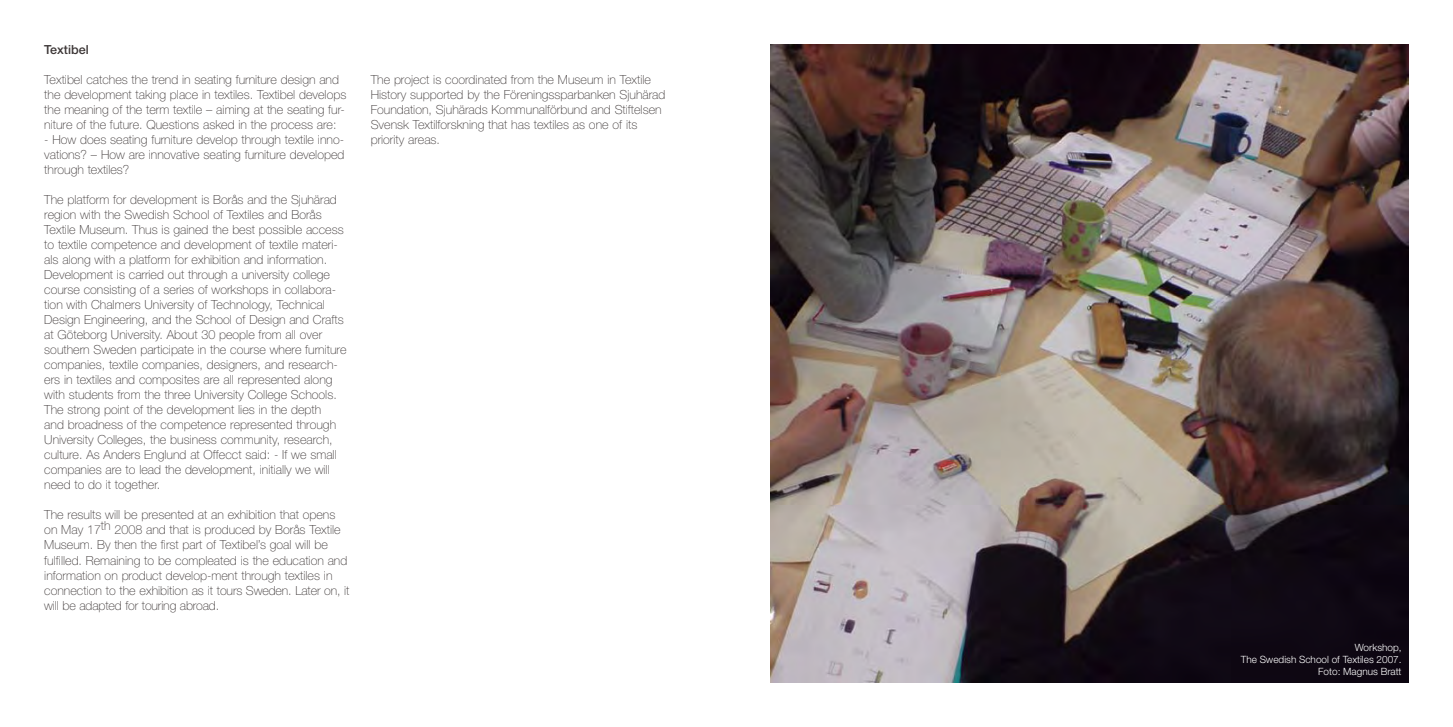
<style>
.page{position:relative;width:1453px;height:727px;background:#fff}
.page>*{position:absolute;margin:0;border:0;box-sizing:border-box;transform-origin:0 0}
.t1{font:100 12.5px/15px "Helvetica Neue";color:#3c3636}
.t2{font:500 12.5px "Helvetica Neue";color:#3c3636}
.t3{font:300 10px/12px "Helvetica Neue";color:#fff;text-align:right}
</style>
<div class="page">
<img style="left:771px;top:44px;width:637px;height:638px">
<p class="t2" style="left:44px;top:42px;width:46px">Textibel</p>
<p class="t1" style="left:44px;top:72px;width:304px">Textibel catches the trend in seating furniture design and the development taking place in textiles. Textibel develops the meaning of the term textile – aiming at the seating fur&shy;niture of the future. Questions asked in the process are:</p>
<p class="t1" style="left:44px;top:132px;width:302px;text-align:justify">- How does seating furniture develop through textile inno&shy;vations? – How are innovative seating furniture developed through textiles?</p>
<p class="t1" style="left:44px;top:192px;width:304px">The platform for development is Borås and the Sjuhärad region with the Swedish School of Textiles and Borås Textile Museum. Thus is gained the best possible access to textile competence and development of textile materi&shy;als along with a platform for exhibition and information.<br>Development is carried out through a university college course consisting of a series of workshops in collabora&shy;tion with Chalmers University of Technology, Technical Design Engineering, and the School of Design and Crafts at Göteborg University. About 30 people from all over southern Sweden participate in the course where furniture companies, textile companies, designers, and research&shy;ers in textiles and composites are all represented along with students from the three University College Schools.<br>The strong point of the development lies in the depth<br>and broadness of the competence represented through University Colleges, the business community, research, culture. As Anders Englund at Offecct said: - If we small companies are to lead the development, initially we will need to do it together.</p>
<p class="t1" style="left:44px;top:507px;width:306px">The results will be presented at an exhibition that opens on May 17th 2008 and that is produced by Borås Textile Museum. By then the first part of Textibel’s goal will be fulfilled. Remaining to be compleated is the education and information on product develop-ment through textiles in connection to the exhibition as it tours Sweden. Later on, it will be adapted for touring abroad.</p>
<p class="t1" style="left:371px;top:72px;width:296px">The project is coordinated from the Museum in Textile History supported by the Föreningssparbanken Sjuhärad Foundation, Sjuhärads Kommunalförbund and Stiftelsen Svensk Textilforskning that has textiles as one of its priority areas.</p>
<p class="t3" style="left:1241px;top:640px;width:162px">Workshop,<br>The Swedish School of Textiles 2007.<br>Foto: Magnus Bratt</p>
</div>
